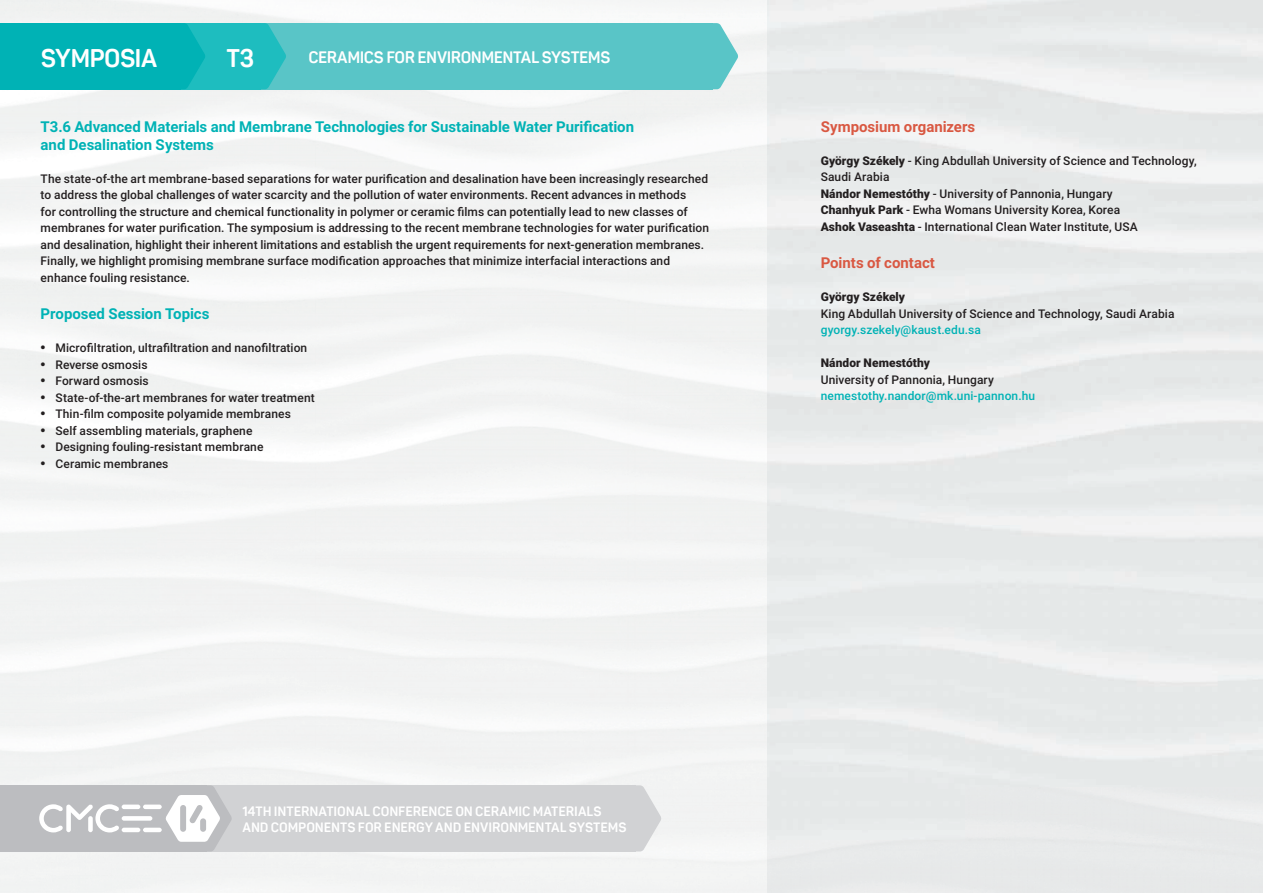
<style>
.page{position:relative;width:1263px;height:893px;background:#fff}
.page>*{position:absolute;margin:0;border:0;box-sizing:border-box;transform-origin:0 0}
.t1{font:700 25.5px "Panton Narrow";letter-spacing:-.025em;color:#fff}
.t2{font:700 16.5px "Panton Narrow";letter-spacing:-.03em;color:#fff}
.t3{font:700 15px/18px "Roboto";letter-spacing:-.005em;color:#00b2b5}
.t4{font:700 15px "Roboto";color:#d95842}
.t5{font:700 13.5px/16.2px "Panton Narrow";letter-spacing:-.01em;color:#fff}
.t6{font:500 12px/16.5px "Roboto";letter-spacing:.005em;color:#231f20}
.t7{font:500 12px "Roboto";letter-spacing:.01em;color:#00b2b5}
.t8{font:900 12px "Roboto";letter-spacing:.005em;color:#231f20}
.s1{font-family:"Myriad Pro";font-weight:400;font-size:18px}
.s2{font-weight:900}
</style>
<div class="page">
<img style="left:0;top:52px;width:767px;height:841px">
<div style="left:0;top:23px;width:713px;height:66px;background:#59c5c7"></div>
<svg style="left:713px;top:23px;width:26px;height:66px"></svg>
<div style="left:0;top:23px;width:180px;height:66px;background:#00b2b5"></div>
<svg style="left:180px;top:23px;width:106px;height:66px;background:#1ebbbe"></svg>
<div style="left:111px;top:785px;width:525px;height:66px;background:#d1d2d4"></div>
<svg style="left:636px;top:785px;width:26px;height:66px"></svg>
<div style="left:0;top:785px;width:207px;height:66px;background:#bcbdc0"></div>
<svg style="left:39px;top:785px;width:193px;height:66px"></svg>
<h1 class="t1" style="left:41px;top:42px;width:118px">SYMPOSIA</h1>
<h1 class="t1" style="left:227px;top:42px;width:29px">T3</h1>
<h2 class="t2" style="left:308px;top:47px;width:304px">CERAMICS FOR ENVIRONMENTAL SYSTEMS</h2>
<p class="t3" style="left:41px;top:117px;width:595px">T3.6 Advanced Materials and Membrane Technologies for Sustainable Water Purification and Desalination Systems</p>
<p class="t6" style="left:41px;top:170px;width:670px">The state-of-the art membrane-based separations for water purification and desalination have been increasingly researched to address the global challenges of water scarcity and the pollution of water environments. Recent advances in methods<br>for controlling the structure and chemical functionality in polymer or ceramic films can potentially lead to new classes of membranes for water purification. The symposium is addressing to the recent membrane technologies for water purification and desalination, highlight their inherent limitations and establish the urgent requirements for next-generation membranes.<br>Finally, we highlight promising membrane surface modification approaches that minimize interfacial interactions and enhance fouling resistance.</p>
<p class="t3" style="left:41px;top:304px;width:170px">Proposed Session Topics</p>
<p class="t6" style="left:41px;top:339px;width:268px"><span class="s1">•</span> Microfiltration, ultrafiltration and nanofiltration</p>
<p class="t6" style="left:41px;top:356px;width:108px"><span class="s1">•</span> Reverse osmosis</p>
<p class="t6" style="left:41px;top:372px;width:110px"><span class="s1">•</span> Forward osmosis</p>
<p class="t6" style="left:41px;top:389px;width:276px"><span class="s1">•</span> State-of-the-art membranes for water treatment</p>
<p class="t6" style="left:41px;top:405px;width:252px"><span class="s1">•</span> Thin-film composite polyamide membranes</p>
<p class="t6" style="left:41px;top:422px;width:213px"><span class="s1">•</span> Self assembling materials, graphene</p>
<p class="t6" style="left:41px;top:438px;width:224px"><span class="s1">•</span> Designing fouling-resistant membrane</p>
<p class="t6" style="left:41px;top:455px;width:129px"><span class="s1">•</span> Ceramic membranes</p>
<p class="t4" style="left:821px;top:116px;width:156px">Symposium organizers</p>
<p class="t6" style="left:821px;top:152px;width:378px"><span class="s2">György Székely</span> - King Abdullah University of Science and Technology, Saudi Arabia<br><span class="s2">Nándor Nemestóthy</span> - University of Pannonia, Hungary<br><span class="s2">Chanhyuk Park</span> - Ewha Womans University Korea, Korea<br><span class="s2">Ashok Vaseashta</span> - International Clean Water Institute, USA</p>
<p class="t4" style="left:821px;top:252px;width:116px">Points of contact</p>
<p class="t8" style="left:821px;top:289px;width:86px">György Székely</p>
<p class="t6" style="left:821px;top:305px;width:355px">King Abdullah University of Science and Technology, Saudi Arabia</p>
<p class="t7" style="left:821px;top:322px;width:162px">gyorgy.szekely@kaust.edu.sa</p>
<p class="t8" style="left:821px;top:355px;width:111px">Nándor Nemestóthy</p>
<p class="t6" style="left:821px;top:371px;width:175px">University of Pannonia, Hungary</p>
<p class="t7" style="left:821px;top:388px;width:216px">nemestothy.nandor@mk.uni-pannon.hu</p>
<p class="t5" style="left:242px;top:803px;width:386px">14TH INTERNATIONAL CONFERENCE ON CERAMIC MATERIALS<br>AND COMPONENTS FOR ENERGY AND ENVIRONMENTAL SYSTEMS</p>
</div>
